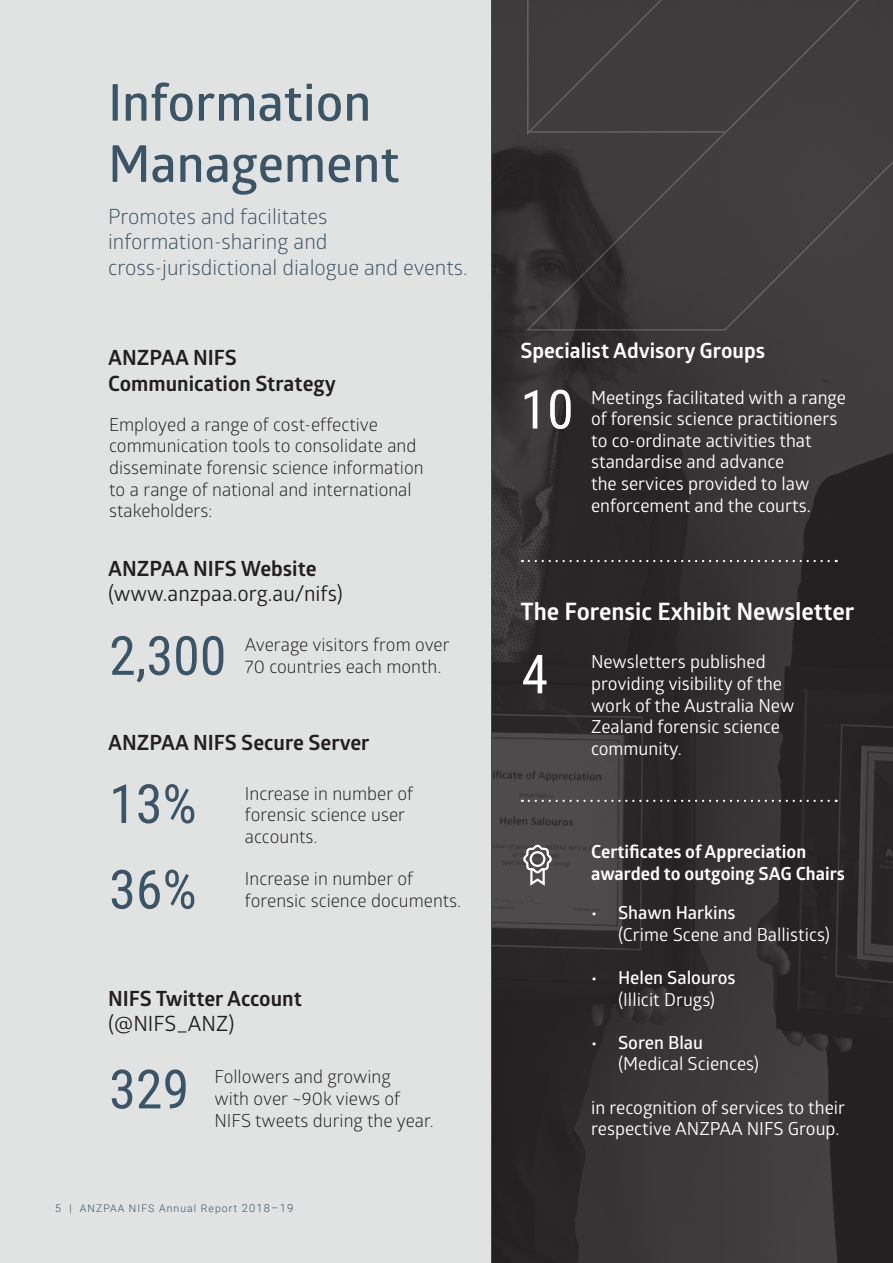
<style>
.page{position:relative;width:893px;height:1263px;background:#fff}
.page>*{position:absolute;margin:0;border:0;box-sizing:border-box;transform-origin:0 0}
.t1{font:54px/85.5px "Roboto Condensed";color:#3b5566}
.t2{font:54px "Roboto Condensed";color:#fff}
.t3{font:600 51px/61.2px "Glober";color:#3b5566}
.t4{font:700 24px "Glober";color:#fff}
.t5{font:700 21px/25.2px "Glober";color:#231f20}
.t6{font:21px/25.2px "Glober";color:#3b5566}
.t7{font:21px "Glober";color:#231f20}
.t8{font:700 21px "Glober";color:#fff}
.t9{font:18px/21.6px "Glober";color:#fff}
.t10{font:18px/21.6px "Glober";color:#231f20}
.t11{font:700 18px/21.6px "Glober";color:#fff}
.t12{font:600 18px "Glober";color:#fff}
.t13{font:300 10.5px "Roboto";letter-spacing:.1em;color:#3b5566}
.s1{font-size:11.25px}
</style>
<div class="page">
<div style="left:0;top:0;width:491px;height:1263px;background:#e1e2e2"></div>
<svg style="left:491px;top:0;width:402px;height:1263px;background:#322f30"></svg>
<svg style="left:524px;top:0;width:369px;height:331px;background:#3c393b"></svg>
<div style="left:526px;top:0;width:367px;height:137px;background:#3f3c3e"></div>
<svg style="left:529px;top:560px;width:308px;height:2px"></svg>
<svg style="left:529px;top:800px;width:308px;height:2px"></svg>
<svg style="left:522px;top:844px;width:31px;height:43px"></svg>
<div style="left:530px;top:851px;width:15px;height:16px;border:2px solid #fff;border-radius:50%"></div>
<h2 class="t3" style="left:108px;top:71px;width:293px">Information<br>Management</h2>
<p class="t6" style="left:108px;top:203px;width:361px">Promotes and facilitates information-sharing and cross-jurisdictional dialogue and events.</p>
<p class="t5" style="left:108px;top:345px;width:229px">ANZPAA NIFS<br>Communication Strategy</p>
<p class="t10" style="left:109px;top:413px;width:316px">Employed a range of cost-effective communication tools to consolidate and disseminate forensic science information to a range of national and international stakeholders:</p>
<p class="t5" style="left:108px;top:556px;width:210px">ANZPAA NIFS Website</p>
<p class="t7" style="left:108px;top:579px;width:236px">(www.anzpaa.org.au/nifs)</p>
<h1 class="t1" style="left:109px;top:611px;width:119px">2,300</h1>
<p class="t10" style="left:245px;top:633px;width:206px">Average visitors from over<br>70 countries each month.</p>
<p class="t5" style="left:108px;top:730px;width:263px">ANZPAA NIFS Secure Server</p>
<h1 class="t1" style="left:109px;top:759px;width:89px">13%<br>36%</h1>
<p class="t10" style="left:245px;top:781px;width:170px">Increase in number of forensic science user accounts.</p>
<p class="t10" style="left:245px;top:867px;width:218px">Increase in number of forensic science documents.</p>
<p class="t5" style="left:108px;top:985px;width:195px">NIFS Twitter Account</p>
<p class="t7" style="left:108px;top:1009px;width:128px">(@NIFS_ANZ)</p>
<h1 class="t1" style="left:109px;top:1044px;width:82px">329</h1>
<p class="t10" style="left:214px;top:1065px;width:221px">Followers and growing<br>with over ~90k views of<br>NIFS tweets during the year.</p>
<p class="t13" style="left:55px;top:1201px;width:239px">5 | ANZPAA NIFS Annual Report <span class="s1">2018–19</span></p>
<p class="t8" style="left:520px;top:335px;width:246px">Specialist Advisory Groups</p>
<h1 class="t2" style="left:520px;top:371px;width:55px">10</h1>
<p class="t9" style="left:591px;top:386px;width:257px">Meetings facilitated with a range of forensic science practitioners to co-ordinate activities that standardise and advance<br>the services provided to law enforcement and the courts.</p>
<h3 class="t4" style="left:520px;top:595px;width:335px">The Forensic Exhibit Newsletter</h3>
<h1 class="t2" style="left:521px;top:636px;width:28px">4</h1>
<p class="t9" style="left:591px;top:650px;width:205px">Newsletters published providing visibility of the work of the Australia New<br>Zealand forensic science community.</p>
<p class="t11" style="left:591px;top:840px;width:255px">Certificates of Appreciation awarded to outgoing SAG Chairs</p>
<p class="t12" style="left:591px;top:900px;width:146px">• Shawn Harkins</p>
<p class="t9" style="left:618px;top:923px;width:213px">(Crime Scene and Ballistics)</p>
<p class="t12" style="left:591px;top:965px;width:146px">• Helen Salouros</p>
<p class="t9" style="left:618px;top:988px;width:99px">(Illicit Drugs)</p>
<p class="t12" style="left:591px;top:1030px;width:113px">• Soren Blau</p>
<p class="t9" style="left:618px;top:1052px;width:142px">(Medical Sciences)</p>
<p class="t9" style="left:591px;top:1096px;width:256px">in recognition of services to their respective ANZPAA NIFS Group.</p>
</div>
